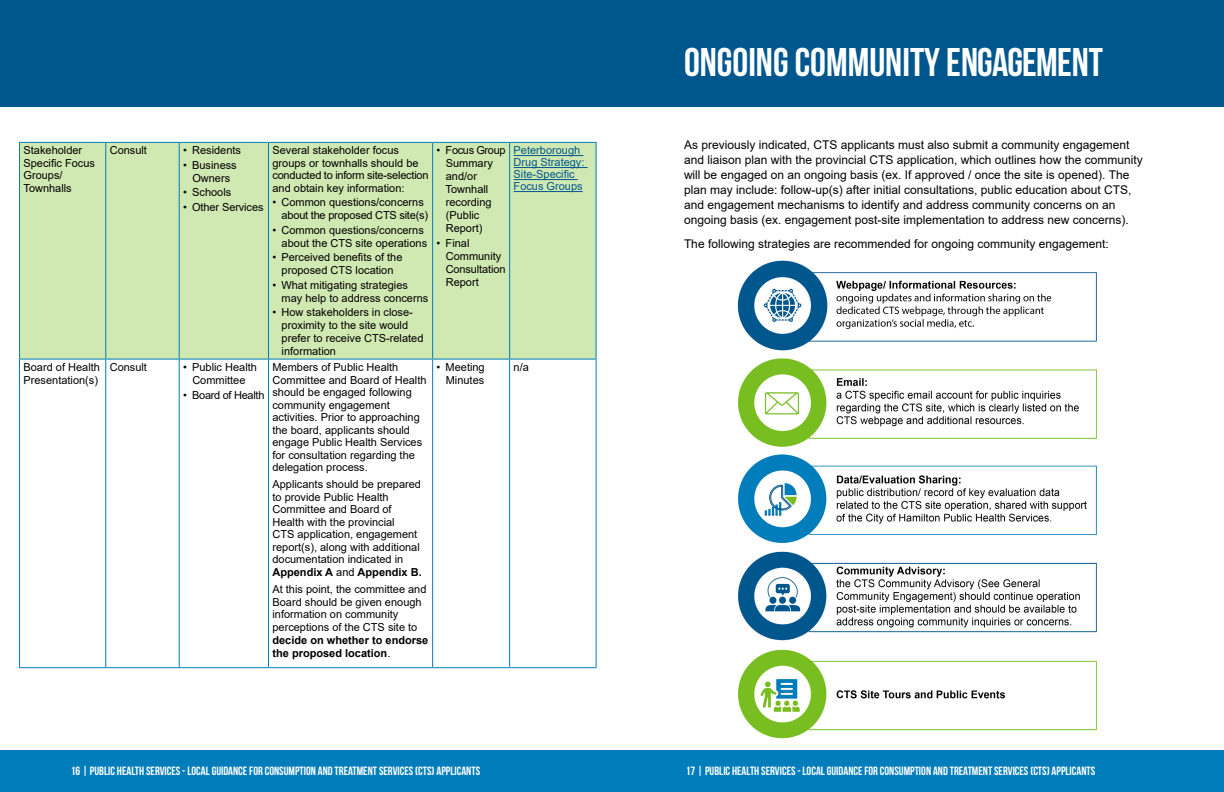
<style>
.page{position:relative;width:1224px;height:792px;background:#fff}
.page>*{position:absolute;margin:0;border:0;box-sizing:border-box;transform-origin:0 0}
.t1{font:40px "Bebas Neue";color:#fff}
.t2{font:12px/15px "Arial";color:#000}
.t3{font:12px "Bebas Neue";color:#fff}
.t4{font:11px/13px "Arial";color:#000}
.t5{font:11px/12px "Arial";color:#00578e}
.t6{font:700 11px/13px "Arial";color:#000}
.t7{font:11px "Arial";letter-spacing:-.025em;color:#000}
.s1{font-weight:700}
.s2{font-weight:400}
</style>
<div class="page">
<div style="left:0;top:750px;width:1224px;height:42px;background:#007dba"></div>
<div style="left:20px;top:143px;width:576px;height:216px;background:#d0e8b1"></div>
<hr style="left:19px;top:142px;width:87px;height:1px;background:#007dba">
<hr style="left:19px;top:143px;width:1px;height:216px;background:#007dba">
<hr style="left:106px;top:142px;width:73px;height:1px;background:#007dba">
<hr style="left:105px;top:143px;width:1px;height:216px;background:#007dba">
<hr style="left:179px;top:142px;width:89px;height:1px;background:#007dba">
<hr style="left:179px;top:143px;width:1px;height:216px;background:#007dba">
<hr style="left:268px;top:142px;width:165px;height:1px;background:#007dba">
<hr style="left:268px;top:143px;width:1px;height:216px;background:#007dba">
<hr style="left:433px;top:142px;width:77px;height:1px;background:#007dba">
<hr style="left:432px;top:143px;width:1px;height:216px;background:#007dba">
<hr style="left:510px;top:142px;width:87px;height:1px;background:#007dba">
<hr style="left:509px;top:143px;width:1px;height:216px;background:#007dba">
<hr style="left:596px;top:143px;width:1px;height:216px;background:#007dba">
<hr style="left:19px;top:360px;width:1px;height:307px;background:#007dba">
<hr style="left:105px;top:360px;width:1px;height:307px;background:#007dba">
<hr style="left:179px;top:360px;width:1px;height:307px;background:#007dba">
<hr style="left:268px;top:360px;width:1px;height:307px;background:#007dba">
<hr style="left:432px;top:360px;width:1px;height:307px;background:#007dba">
<hr style="left:509px;top:360px;width:1px;height:307px;background:#007dba">
<hr style="left:596px;top:360px;width:1px;height:307px;background:#007dba">
<hr style="left:19px;top:359px;width:87px;height:1px;background:#007dba">
<hr style="left:106px;top:359px;width:73px;height:1px;background:#007dba">
<hr style="left:179px;top:359px;width:89px;height:1px;background:#007dba">
<hr style="left:268px;top:359px;width:165px;height:1px;background:#007dba">
<hr style="left:433px;top:359px;width:77px;height:1px;background:#007dba">
<hr style="left:510px;top:359px;width:87px;height:1px;background:#007dba">
<hr style="left:19px;top:667px;width:87px;height:1px;background:#007dba">
<hr style="left:106px;top:667px;width:73px;height:1px;background:#007dba">
<hr style="left:179px;top:667px;width:89px;height:1px;background:#007dba">
<hr style="left:268px;top:667px;width:165px;height:1px;background:#007dba">
<hr style="left:433px;top:667px;width:77px;height:1px;background:#007dba">
<hr style="left:510px;top:667px;width:87px;height:1px;background:#007dba">
<hr style="left:514px;top:155px;width:69px;height:1px;background:#00578e">
<hr style="left:514px;top:167px;width:74px;height:1px;background:#00578e">
<hr style="left:514px;top:179px;width:64px;height:1px;background:#00578e">
<hr style="left:514px;top:191px;width:69px;height:1px;background:#00578e">
<div style="left:0;top:0;width:1224px;height:107px;background:#00578e"></div>
<img style="left:737px;top:260px;width:360px;height:479px">
<p class="t4" style="left:24px;top:144px;width:73px;line-height:12.5px">Stakeholder<br>Specific Focus<br>Groups/<br>Townhalls</p>
<p class="t4" style="left:110px;top:144px;width:39px">Consult</p>
<p class="t4" style="left:183px;top:144px;width:59px">• Residents</p>
<p class="t4" style="left:183px;top:158px;width:55px;text-align:center">• Business<br>Owners</p>
<p class="t4" style="left:183px;top:186px;width:50px">• Schools</p>
<p class="t4" style="left:183px;top:200px;width:82px">• Other Services</p>
<p class="t4" style="left:24px;top:361px;width:78px;line-height:12.5px">Board of Health<br>Presentation(s)</p>
<p class="t4" style="left:110px;top:361px;width:39px">Consult</p>
<p class="t4" style="left:183px;top:361px;width:75px;text-align:center">• Public Health<br>Committee</p>
<p class="t7" style="left:183px;top:387px;width:83px">• Board of Health</p>
<p class="t4" style="left:272px;top:144px;width:158px;line-height:12.5px">Several stakeholder focus groups or townhalls should be conducted to inform site-selection and obtain key information:</p>
<p class="t4" style="left:282px;top:196px;width:148px;text-indent:-9px">• Common questions/concerns about the proposed CTS site(s)</p>
<p class="t4" style="left:272px;top:223px;width:156px;text-align:right">• Common questions/concerns about the CTS site operations</p>
<p class="t4" style="left:272px;top:251px;width:132px;text-align:center">• Perceived benefits of the proposed CTS location</p>
<p class="t4" style="left:282px;top:278px;width:148px;text-indent:-9px">• What mitigating strategies may help to address concerns</p>
<p class="t4" style="left:282px;top:306px;width:143px;text-indent:-9px">• How stakeholders in close&shy;proximity to the site would prefer to receive CTS-related information</p>
<p class="t4" style="left:272px;top:361px;width:156px;line-height:12.5px">Members of Public Health<br>Committee and Board of Health should be engaged following community engagement activities. Prior to approaching the board, applicants should engage Public Health Services for consultation regarding the delegation process.</p>
<p class="t4" style="left:272px;top:478px;width:151px;line-height:12.6px">Applicants should be prepared to provide Public Health<br>Committee and Board of<br>Health with the provincial<br>CTS application, engagement report(s), along with additional documentation indicated in<br><span class="s1">Appendix A</span> and <span class="s1">Appendix B.</span></p>
<p class="t4" style="left:272px;top:583px;width:156px;line-height:12.5px">At this point, the committee and<br>Board should be given enough information on community perceptions of the CTS site to</p>
<p class="t6" style="left:272px;top:633px;width:157px">decide on whether to endorse the proposed location<span class="s2">.</span></p>
<p class="t4" style="left:446px;top:144px;width:62px;text-indent:-9px">• Focus Group<br>Summary and/or<br>Townhall recording (Public<br>Report)</p>
<p class="t4" style="left:446px;top:236px;width:61px;text-indent:-9px">• Final<br>Community<br>Consultation<br>Report</p>
<p class="t5" style="left:514px;top:144px;width:72px">Peterborough<br>Drug Strategy:<br>Site-Specific<br>Focus Groups</p>
<p class="t4" style="left:437px;top:361px;width:50px;text-align:right">• Meeting<br>Minutes</p>
<p class="t4" style="left:514px;top:361px;width:17px">n/a</p>
<h1 class="t1" style="left:684px;top:40px;width:421px">ONGOING COMMUNITY ENGAGEMENT</h1>
<p class="t2" style="left:684px;top:138px;width:460px">As previously indicated, CTS applicants must also submit a community engagement and liaison plan with the provincial CTS application, which outlines how the community will be engaged on an ongoing basis (ex. If approved / once the site is opened). The plan may include: follow-up(s) after initial consultations, public education about CTS, and engagement mechanisms to identify and address community concerns on an ongoing basis (ex. engagement post-site implementation to address new concerns).</p>
<p class="t2" style="left:684px;top:237px;width:426px">The following strategies are recommended for ongoing community engagement:</p>
<p class="t3" style="left:182px;top:764px;width:191px">INDIGENO S HEALTH STRATEGY 2022 INTERM REPORT</p>
<p class="t3" style="left:71px;top:765px;width:411px">16 | PUBLIC HEALTH SERVICES - LOCAL GUIDANCE FOR CONSUMPTION AND TREATMENT SERVICES (CTS) APPLICANTS</p>
<p class="t3" style="left:686px;top:765px;width:411px">17 | PUBLIC HEALTH SERVICES - LOCAL GUIDANCE FOR CONSUMPTION AND TREATMENT SERVICES (CTS) APPLICANTS</p>
</div>
